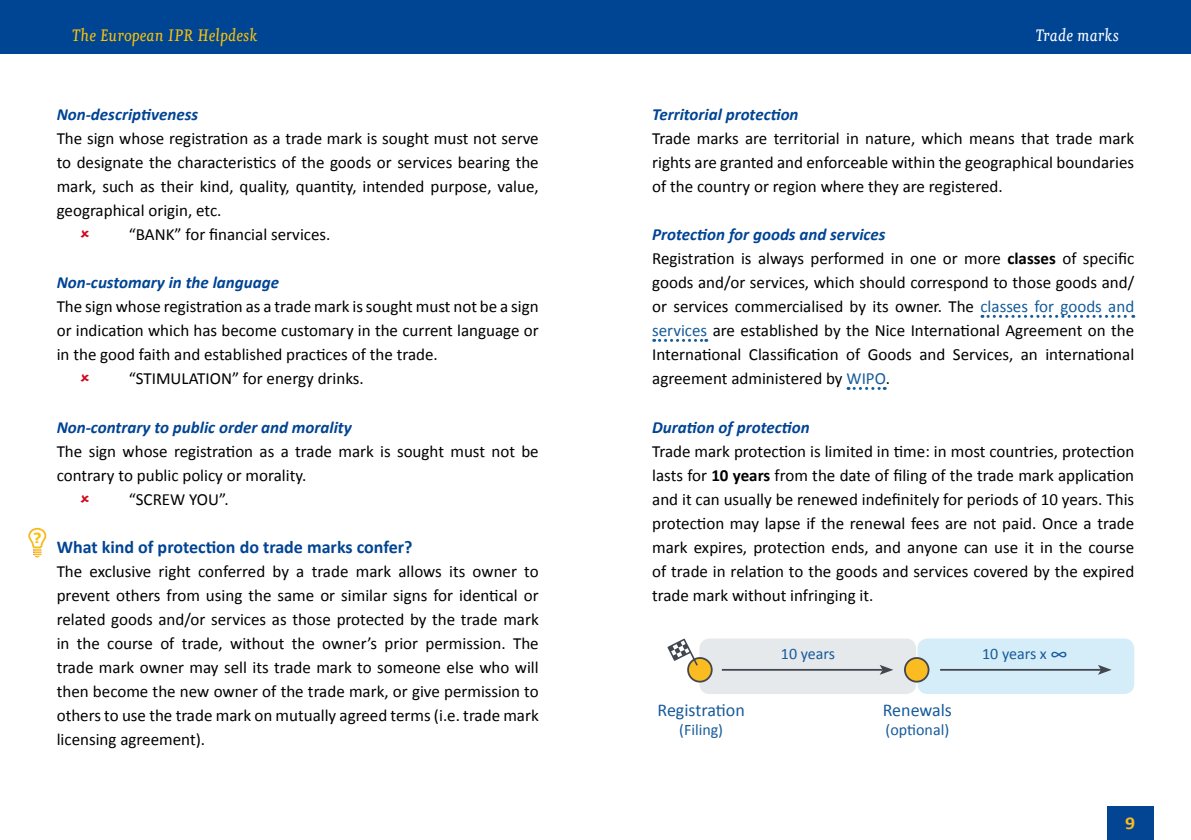
<style>
.page{position:relative;width:1191px;height:840px;background:#fff}
.page>*{position:absolute;margin:0;border:0;box-sizing:border-box;transform-origin:0 0}
.t1{font:italic 20px "Eureka";color:#fac207}
.t2{font:italic 20px "Eureka";color:#fff}
.t3{font:700 18px "Calibri";color:#004494}
.t4{font:18px "Calibri";color:#165b9a}
.t5{font:700 18px "Calibri";color:#fabc20;scale:1.1 1}
.t6{font:17px/24px "Calibri";color:#000;text-align:justify}
.t7{font:italic 700 17px "Calibri";color:#004494}
.t8{font:16px "Calibri";color:#165b9a}
.t9{font:700 14px "Verdana";color:#fac207}
.s1{font-weight:700;font-style:italic;color:#004494}
.s2{font-weight:700}
.s3{color:#165b9a}
.s4{font-size:20px}
</style>
<div class="page">
<div style="left:1107px;top:806px;width:47px;height:33px;background:#044593"></div>
<div style="left:0;top:0;width:1191px;height:54px;background:#004494"></div>
<svg style="left:982px;top:315px;width:151px;height:3px"></svg>
<svg style="left:653px;top:339px;width:54px;height:3px"></svg>
<svg style="left:848px;top:387px;width:37px;height:3px"></svg>
<svg style="left:28px;top:527px;width:19px;height:30px"></svg>
<div style="left:699px;top:638px;width:217px;height:55px;background:#e6e9ec;border-radius:10px"></div>
<div style="left:917px;top:638px;width:217px;height:55px;background:#d5edf8;border-radius:10px"></div>
<div style="left:905px;top:657px;width:23px;height:24px;background:#fabc20;border-radius:50%"></div>
<div style="left:904px;top:656px;width:25px;height:26px;border:2px solid #41464f;border-radius:50%"></div>
<hr style="left:722px;top:668px;width:160px;height:2px;background:#41464f">
<svg style="left:879px;top:665px;width:14px;height:9px"></svg>
<hr style="left:940px;top:668px;width:161px;height:2px;background:#41464f">
<svg style="left:1097px;top:665px;width:14px;height:9px"></svg>
<div style="left:688px;top:657px;width:23px;height:24px;background:#fabc20;border-radius:50%"></div>
<div style="left:687px;top:656px;width:25px;height:26px;border:2px solid #41464f;border-radius:50%"></div>
<svg style="left:667px;top:638px;width:31px;height:27px"></svg>
<p class="t1" style="left:72px;top:27px;width:187px">The European IPR Helpdesk</p>
<p class="t2" style="left:1036px;top:27px;width:85px">Trade marks</p>
<p class="t9" style="left:33px;top:528px;width:10px">?</p>
<p class="t7" style="left:57px;top:102px;width:143px">Non-descriptiveness</p>
<p class="t6" style="left:57px;top:126px;width:483px">The sign whose registration as a trade mark is sought must not serve</p>
<p class="t6" style="left:57px;top:150px;width:483px">to designate the characteristics of the goods or services bearing the</p>
<p class="t6" style="left:57px;top:174px;width:483px">mark, such as their kind, quality, quantity, intended purpose, value,</p>
<p class="t6" style="left:57px;top:198px;width:166px">geographical origin, etc.</p>
<p class="t6" style="left:129px;top:222px;width:203px">“BANK” for financial services.</p>
<p class="t7" style="left:57px;top:270px;width:224px">Non-customary in the language</p>
<p class="t6" style="left:57px;top:294px;width:483px">The sign whose registration as a trade mark is sought must not be a sign</p>
<p class="t6" style="left:57px;top:318px;width:483px">or indication which has become customary in the current language or</p>
<p class="t6" style="left:57px;top:342px;width:382px">in the good faith and established practices of the trade.</p>
<p class="t6" style="left:129px;top:366px;width:237px">“STIMULATION” for energy drinks.</p>
<p class="t7" style="left:57px;top:414px;width:297px">Non-contrary to public order and morality</p>
<p class="t6" style="left:57px;top:438px;width:483px">The sign whose registration as a trade mark is sought must not be</p>
<p class="t6" style="left:57px;top:462px;width:251px">contrary to public policy or morality.</p>
<p class="t6" style="left:129px;top:486px;width:102px">“SCREW YOU”.</p>
<p class="t3" style="left:57px;top:533px;width:357px">What kind of protection do trade marks confer?</p>
<p class="t6" style="left:57px;top:558px;width:483px">The exclusive right conferred by a trade mark allows its owner to prevent others from using the same or similar signs for identical or related goods and/or services as those protected by the trade mark in the course of trade, without the owner’s prior permission. The trade mark owner may sell its trade mark to someone else who will then become the new owner of the trade mark, or give permission to others to use the trade mark on mutually agreed terms (i.e. trade mark licensing agreement).</p>
<p class="t7" style="left:652px;top:102px;width:148px">Territorial protection</p>
<p class="t6" style="left:652px;top:126px;width:483px">Trade marks are territorial in nature, which means that trade mark rights are granted and enforceable within the geographical boundaries of the country or region where they are registered.</p>
<p class="t6" style="left:652px;top:222px;width:483px;text-align:left"><span class="s1">Protection for goods and services<br></span>Registration is always performed in one or more <span class="s2">classes</span> of specific goods and/or services, which should correspond to those goods and/ or services commercialised by its owner. The <span class="s3">classes for goods and services</span> are established by the Nice International Agreement on the International Classification of Goods and Services, an international agreement administered by <span class="s3">WIPO</span>.</p>
<p class="t7" style="left:652px;top:414px;width:159px">Duration of protection</p>
<p class="t6" style="left:652px;top:438px;width:483px">Trade mark protection is limited in time: in most countries, protection lasts for <span class="s2">10 years</span> from the date of filing of the trade mark application and it can usually be renewed indefinitely for periods of 10 years. This protection may lapse if the renewal fees are not paid. Once a trade mark expires, protection ends, and anyone can use it in the course of trade in relation to the goods and services covered by the expired trade mark without infringing it.</p>
<p class="t4" style="left:657px;top:697px;width:89px">Registration</p>
<p class="t8" style="left:679px;top:718px;width:45px">(Filing)</p>
<p class="t8" style="left:781px;top:642px;width:56px">10 years</p>
<p class="t8" style="left:982px;top:642px;width:87px">10 years x <span class="s4">∞</span></p>
<p class="t4" style="left:882px;top:697px;width:71px">Renewals</p>
<p class="t8" style="left:885px;top:718px;width:65px">(optional)</p>
<p class="t5" style="left:1125px;top:809px;width:11px">9</p>
</div>
